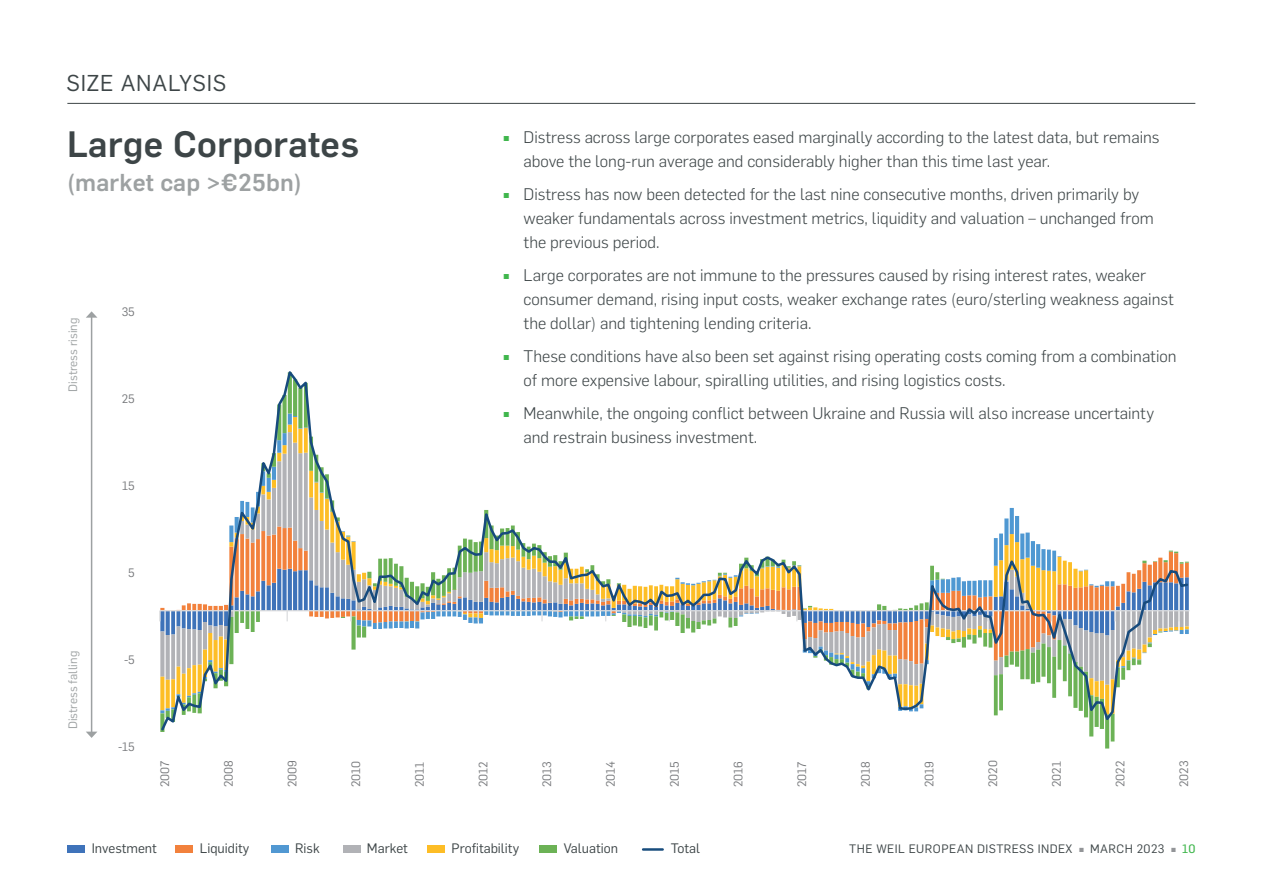
<style>
.page{position:relative;width:1263px;height:893px;background:#fff}
.page>*{position:absolute;margin:0;border:0;box-sizing:border-box;transform-origin:0 0}
.t1{font:500 36px "Flama";letter-spacing:.01em;color:#3d4547}
.t2{font:500 24px "Flama";letter-spacing:.01em;color:#9da1a2}
.t3{font:22.5px "Flama";letter-spacing:.035em;color:#3d4547}
.t4{font:300 16.5px/24px "Flama";color:#3d4547}
.t5{font:13.5px "Flama";color:#3d4547}
.t6{font:12px "Flama";color:#76787b}
.t7{font:12px "Flama";letter-spacing:.04em;color:#3d4547}
.t8{font:12px "Flama";color:#9da1a2}
.s1{font-size:9px;color:#3fb64c}
.s2{font-family:"Flama Basic";font-size:7.5px;color:#939598}
.s3{font-family:"Flama Basic";color:#3fb64c}
</style>
<div class="page">
<svg style="left:159px;top:371px;width:1031px;height:362px"></svg>
<hr style="left:67px;top:103px;width:1128px;height:1px;background:#3d4547">
<div style="left:67px;top:846px;width:17px;height:7px;background:#3f73ba"></div>
<div style="left:176px;top:846px;width:17px;height:7px;background:#f2813c"></div>
<div style="left:427px;top:846px;width:18px;height:7px;background:#fdbd26"></div>
<div style="left:343px;top:846px;width:17px;height:7px;background:#b1b2b6"></div>
<div style="left:540px;top:846px;width:17px;height:7px;background:#6cb256"></div>
<hr style="left:643px;top:848px;width:20px;height:3px;background:#184c7d">
<div style="left:271px;top:846px;width:17px;height:7px;background:#5198d2"></div>
<hr style="left:91px;top:317px;width:1px;height:415px;background:#9da1a2">
<svg style="left:86px;top:732px;width:11px;height:6px"></svg>
<svg style="left:86px;top:311px;width:11px;height:7px"></svg>
<h3 class="t3" style="left:67px;top:68px;width:161px">SIZE ANALYSIS</h3>
<h1 class="t1" style="left:67px;top:118px;width:294px">Large Corporates</h1>
<h2 class="t2" style="left:67px;top:165px;width:236px">(market cap &gt;€25bn)</h2>
<p class="t8" style="left:64px;top:392px;width:75px;rotate:-90deg">Distress rising</p>
<p class="t8" style="left:64px;top:729px;width:80px;rotate:-90deg">Distress falling</p>
<p class="t6" style="left:122px;top:303px;width:15px">35</p>
<p class="t6" style="left:122px;top:390px;width:14px">25</p>
<p class="t6" style="left:122px;top:477px;width:14px">15</p>
<p class="t6" style="left:128px;top:564px;width:8px">5</p>
<p class="t6" style="left:124px;top:651px;width:12px">-5</p>
<p class="t6" style="left:118px;top:738px;width:18px">-15</p>
<p class="t4" style="left:524px;top:124px;width:637px;text-indent:-20px"><span class="s1">▪</span> Distress across large corporates eased marginally according to the latest data, but remains above the long-run average and considerably higher than this time last year.</p>
<p class="t4" style="left:524px;top:181px;width:632px;text-indent:-20px"><span class="s1">▪</span> Distress has now been detected for the last nine consecutive months, driven primarily by weaker fundamentals across investment metrics, liquidity and valuation – unchanged from the previous period.</p>
<p class="t4" style="left:524px;top:262px;width:652px;text-indent:-20px"><span class="s1">▪</span> Large corporates are not immune to the pressures caused by rising interest rates, weaker consumer demand, rising input costs, weaker exchange rates (euro/sterling weakness against the dollar) and tightening lending criteria.</p>
<p class="t4" style="left:524px;top:343px;width:654px;text-indent:-20px"><span class="s1">▪</span> These conditions have also been set against rising operating costs coming from a combination of more expensive labour, spiralling utilities, and rising logistics costs.</p>
<p class="t4" style="left:524px;top:400px;width:632px;text-indent:-20px"><span class="s1">▪</span> Meanwhile, the ongoing conflict between Ukraine and Russia will also increase uncertainty and restrain business investment.</p>
<p class="t6" style="left:157px;top:787px;width:28px;rotate:-90deg">2007</p>
<p class="t6" style="left:220px;top:787px;width:29px;rotate:-90deg">2008</p>
<p class="t6" style="left:284px;top:787px;width:29px;rotate:-90deg">2009</p>
<p class="t6" style="left:348px;top:787px;width:28px;rotate:-90deg">2010</p>
<p class="t6" style="left:411px;top:787px;width:27px;rotate:-90deg">2011</p>
<p class="t6" style="left:475px;top:787px;width:27px;rotate:-90deg">2012</p>
<p class="t6" style="left:539px;top:787px;width:28px;rotate:-90deg">2013</p>
<p class="t6" style="left:602px;top:787px;width:28px;rotate:-90deg">2014</p>
<p class="t6" style="left:666px;top:787px;width:27px;rotate:-90deg">2015</p>
<p class="t6" style="left:730px;top:787px;width:28px;rotate:-90deg">2016</p>
<p class="t6" style="left:793px;top:787px;width:27px;rotate:-90deg">2017</p>
<p class="t6" style="left:857px;top:787px;width:28px;rotate:-90deg">2018</p>
<p class="t6" style="left:921px;top:787px;width:28px;rotate:-90deg">2019</p>
<p class="t6" style="left:985px;top:787px;width:28px;rotate:-90deg">2020</p>
<p class="t6" style="left:1048px;top:787px;width:27px;rotate:-90deg">2021</p>
<p class="t6" style="left:1112px;top:787px;width:28px;rotate:-90deg">2022</p>
<p class="t6" style="left:1176px;top:787px;width:28px;rotate:-90deg">2023</p>
<p class="t5" style="left:92px;top:839px;width:67px">Investment</p>
<p class="t5" style="left:200px;top:839px;width:51px">Liquidity</p>
<p class="t5" style="left:295px;top:839px;width:26px">Risk</p>
<p class="t5" style="left:367px;top:839px;width:43px">Market</p>
<p class="t5" style="left:451px;top:839px;width:69px">Profitability</p>
<p class="t5" style="left:564px;top:839px;width:56px">Valuation</p>
<p class="t5" style="left:671px;top:839px;width:31px">Total</p>
<p class="t7" style="left:849px;top:841px;width:348px">THE WEIL EUROPEAN DISTRESS INDEX <span class="s2">▪</span> MARCH 2023 <span class="s2">▪</span> <span class="s3">10</span></p>
</div>
